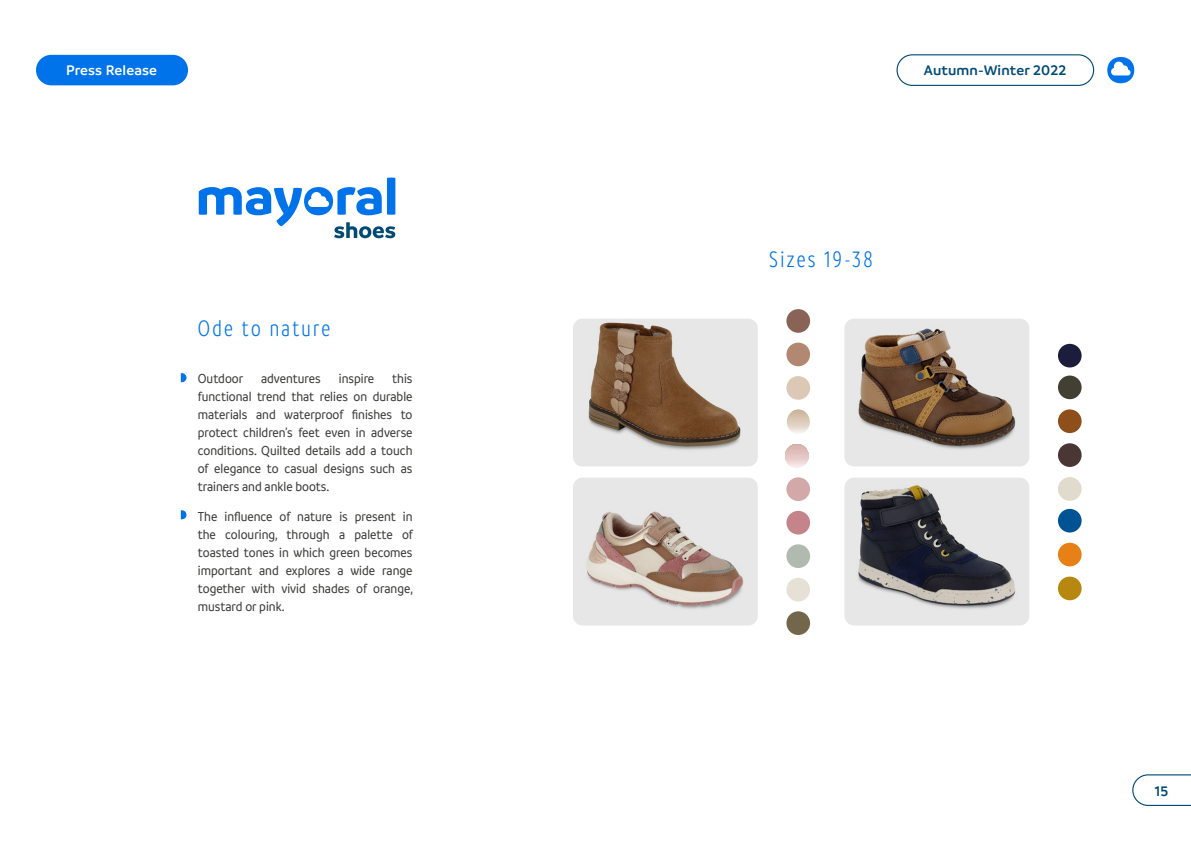
<style>
.page{position:relative;width:1191px;height:842px;background:#fff}
.page>*{position:absolute;margin:0;border:0;box-sizing:border-box;transform-origin:0 0}
.t1{font:300 condensed 24px "Branding SF";letter-spacing:.1em;color:#0073eb}
.t2{font:600 14.8px "Branding";letter-spacing:.01em;color:#004a75}
.t3{font:600 14.8px "Branding";letter-spacing:.01em;color:#fff}
.t4{font:500 condensed 14px/18px "Branding SF";color:#3d3d3b;text-align:justify}
</style>
<div class="page">
<div style="left:896px;top:54px;width:198px;height:32px;border:1px solid #004a75;border-radius:15px"></div>
<div style="left:36px;top:55px;width:152px;height:30px;background:#0073eb;border-radius:15px"></div>
<svg style="left:1132px;top:774px;width:59px;height:32px"></svg>
<svg style="left:1107px;top:57px;width:27px;height:26px"></svg>
<svg style="left:181px;top:373px;width:5px;height:9px"></svg>
<svg style="left:181px;top:510px;width:5px;height:9px"></svg>
<img style="left:573px;top:319px;width:185px;height:147px">
<img style="left:573px;top:478px;width:185px;height:147px">
<img style="left:844px;top:319px;width:185px;height:147px">
<img style="left:844px;top:478px;width:185px;height:147px">
<div style="left:1058px;top:344px;width:23px;height:23px;background:#1c1d3c;border-radius:50%"></div>
<div style="left:1058px;top:477px;width:23px;height:24px;background:#e0dbcc;border-radius:50%"></div>
<div style="left:1058px;top:376px;width:23px;height:23px;background:#424033;border-radius:50%"></div>
<div style="left:1058px;top:509px;width:23px;height:23px;background:#005393;border-radius:50%"></div>
<div style="left:1058px;top:443px;width:23px;height:24px;background:#4a3635;border-radius:50%"></div>
<div style="left:1058px;top:577px;width:23px;height:23px;background:#b8870f;border-radius:50%"></div>
<div style="left:1058px;top:409px;width:23px;height:24px;background:#8e4f1a;border-radius:50%"></div>
<div style="left:1058px;top:543px;width:23px;height:23px;background:#e78015;border-radius:50%"></div>
<svg style="left:199px;top:178px;width:196px;height:60px"></svg>
<div style="left:786px;top:544px;width:24px;height:24px;background:#b1baae;border-radius:50%"></div>
<div style="left:786px;top:343px;width:24px;height:23px;background:#b28872;border-radius:50%"></div>
<div style="left:786px;top:578px;width:24px;height:23px;background:#e7e0d7;border-radius:50%"></div>
<div style="left:786px;top:611px;width:24px;height:24px;background:#73674b;border-radius:50%"></div>
<div style="left:786px;top:376px;width:24px;height:24px;background:#dbc9b5;border-radius:50%"></div>
<div style="left:786px;top:511px;width:24px;height:23px;background:#c58489;border-radius:50%"></div>
<div style="left:786px;top:477px;width:24px;height:24px;background:#d3a8a8;border-radius:50%"></div>
<div style="left:786px;top:309px;width:24px;height:24px;background:#8a6357;border-radius:50%"></div>
<img style="left:786px;top:410px;width:24px;height:23px">
<svg style="left:785px;top:444px;width:23px;height:24px"></svg>
<p class="t3" style="left:66px;top:62px;width:92px">Press Release</p>
<p class="t2" style="left:924px;top:62px;width:144px">Autumn-Winter 2022</p>
<h1 class="t1" style="left:198px;top:316px;width:134px">Ode to nature</h1>
<p class="t4" style="left:198px;top:370px;width:47px">Outdoor</p>
<p class="t4" style="left:261px;top:370px;width:61px">adventures</p>
<p class="t4" style="left:339px;top:370px;width:37px">inspire</p>
<p class="t4" style="left:198px;top:370px;width:216px;text-indent:194px">this functional trend that relies on durable materials and waterproof finishes to protect children’s feet even in adverse conditions. Quilted details add a touch of elegance to casual designs such as trainers and ankle boots.</p>
<p class="t4" style="left:198px;top:507px;width:217px">The influence of nature is present in the colouring, through a palette of toasted tones in which green becomes important and explores a wide range together with vivid shades of orange, mustard or pink.</p>
<h1 class="t1" style="left:769px;top:247px;width:105px">Sizes 19-38</h1>
<p class="t2" style="left:1154px;top:783px;width:15px">15</p>
</div>
